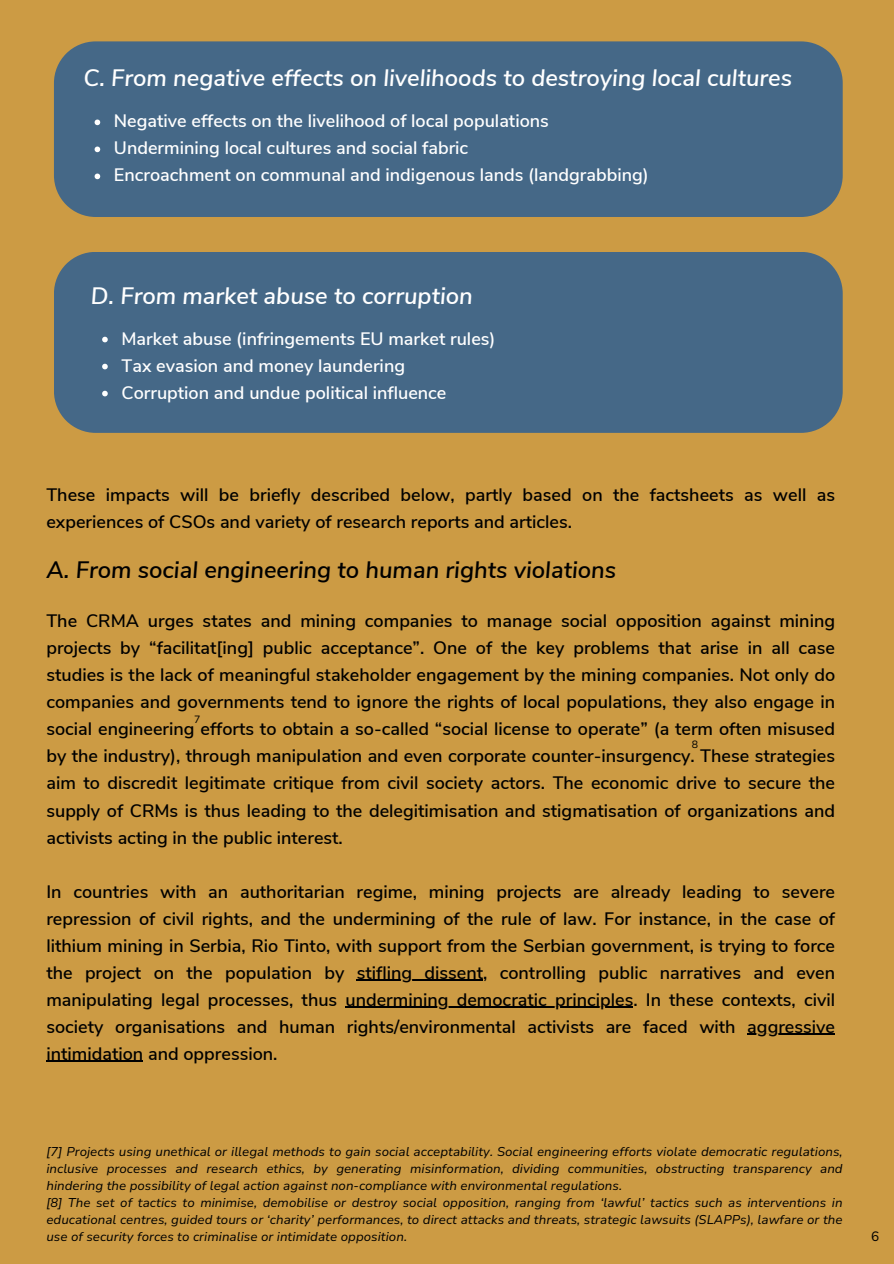
<style>
.page{position:relative;width:894px;height:1264px;background:#fff}
.page>*{position:absolute;margin:0;border:0;box-sizing:border-box;transform-origin:0 0}
.t1{font:italic 600 23.7px "Nunito Sans";color:#fff}
.t2{font:italic 600 23.7px "Nunito Sans";color:#000}
.t3{font:600 18px/27px "Nunito Sans";color:#000;text-align:justify}
.t4{font:600 18px/27px "Nunito Sans";color:#fff}
.t5{font:13.5px "Nunito Sans 10 pt";color:#000}
.t6{font:italic 12.75px/17px "Nunito Sans 10 pt";color:#000}
.t7{font:10.5px "Nunito Sans 10 pt";color:#000}
</style>
<div class="page">
<div style="left:0;top:0;width:893px;height:1263px;background:#cc9b44"></div>
<div style="left:54px;top:41px;width:788px;height:176px;background:#456887"></div>
<svg style="left:95px;top:119px;width:5px;height:6px"></svg>
<svg style="left:95px;top:146px;width:5px;height:6px"></svg>
<svg style="left:95px;top:173px;width:5px;height:6px"></svg>
<div style="left:54px;top:252px;width:788px;height:181px;background:#456887"></div>
<svg style="left:102px;top:337px;width:6px;height:5px"></svg>
<svg style="left:102px;top:364px;width:6px;height:5px"></svg>
<svg style="left:102px;top:391px;width:6px;height:5px"></svg>
<hr style="left:356px;top:979px;width:127px;height:1px;background:#000">
<hr style="left:345px;top:1006px;width:288px;height:1px;background:#000">
<hr style="left:747px;top:1033px;width:87px;height:1px;background:#000">
<hr style="left:46px;top:1060px;width:97px;height:1px;background:#000">
<h1 class="t1" style="left:83px;top:62px;width:710px">C. From negative effects on livelihoods to destroying local cultures</h1>
<p class="t4" style="left:114px;top:108px;width:536px">Negative effects on the livelihood of local populations<br>Undermining local cultures and social fabric<br>Encroachment on communal and indigenous lands (landgrabbing)</p>
<h1 class="t1" style="left:91px;top:279px;width:383px">D. From market abuse to corruption</h1>
<p class="t4" style="left:121px;top:325px;width:375px">Market abuse (infringements EU market rules)<br>Tax evasion and money laundering<br>Corruption and undue political influence</p>
<p class="t3" style="left:46px;top:482px;width:790px">These impacts will be briefly described below, partly based on the factsheets as well as experiences of CSOs and variety of research reports and articles.</p>
<h1 class="t2" style="left:46px;top:554px;width:571px">A. From social engineering to human rights violations</h1>
<p class="t3" style="left:46px;top:608px;width:790px">The CRMA urges states and mining companies to manage social opposition against mining projects by “facilitat[ing] public acceptance”. One of the key problems that arise in all case studies is the lack of meaningful stakeholder engagement by the mining companies. Not only do companies and governments tend to ignore the rights of local populations, they also engage in social engineering efforts to obtain a so-called “social license to operate” (a term often misused by the industry), through manipulation and even corporate counter-insurgency. These strategies aim to discredit legitimate critique from civil society actors. The economic drive to secure the supply of CRMs is thus leading to the delegitimisation and stigmatisation of organizations and activists acting in the public interest.</p>
<p class="t3" style="left:46px;top:878px;width:790px">In countries with an authoritarian regime, mining projects are already leading to severe repression of civil rights, and the undermining of the rule of law. For instance, in the case of lithium mining in Serbia, Rio Tinto, with support from the Serbian government, is trying to force the project on the population by stifling dissent, controlling public narratives and even manipulating legal processes, thus undermining democratic principles. In these contexts, civil society organisations and human rights/environmental activists are faced with aggressive intimidation and oppression.</p>
<p class="t7" style="left:194px;top:712px;width:8px">7</p>
<p class="t7" style="left:691px;top:737px;width:8px">8</p>
<p class="t6" style="left:46px;top:1143px;width:797px">[7] Projects using unethical or illegal methods to gain social acceptability. Social engineering efforts violate democratic regulations, inclusive processes and research ethics, by generating misinformation, dividing communities, obstructing transparency and hindering the possibility of legal action against non-compliance with environmental regulations.<br>[8] The set of tactics to minimise, demobilise or destroy social opposition, ranging from ‘lawful’ tactics such as interventions in educational centres, guided tours or ‘charity’ performances, to direct attacks and threats, strategic lawsuits (SLAPPs), lawfare or the use of security forces to criminalise or intimidate opposition.</p>
<p class="t5" style="left:871px;top:1227px;width:10px">6</p>
</div>
